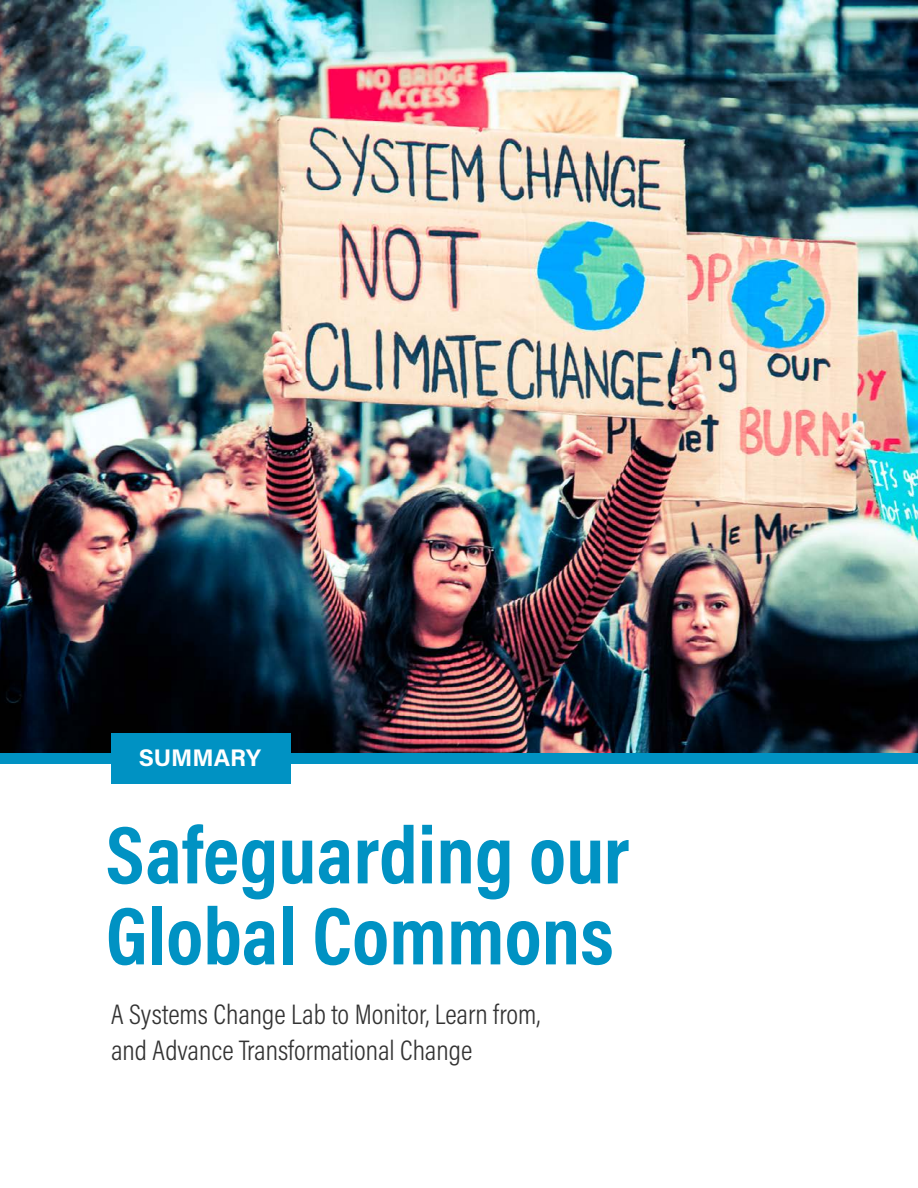
<style>
.page{position:relative;width:918px;height:1188px;background:#fff}
.page>*{position:absolute;margin:0;border:0;box-sizing:border-box;transform-origin:0 0}
.t1{font:700 82.5px/81px "Acumin Pro Cond";color:#0092c3}
.t2{font:300 28.5px/36px "Acumin Pro Cond";color:#333}
.t3{font:700 24px "Acumin Pro";color:#fff}
</style>
<div class="page">
<img style="left:0;top:0;width:917px;height:753px">
<div style="left:0;top:753px;width:918px;height:11px;background:#0092c3"></div>
<div style="left:112px;top:733px;width:179px;height:50px;background:#0092c3"></div>
<p class="t3" style="left:139px;top:740px;width:124px">SUMMARY</p>
<h1 class="t1" style="left:106px;top:812px;width:525px">Safeguarding our<br>Global Commons</h1>
<p class="t2" style="left:111px;top:996px;width:431px">A Systems Change Lab to Monitor, Learn from, and Advance Transformational Change</p>
</div>
